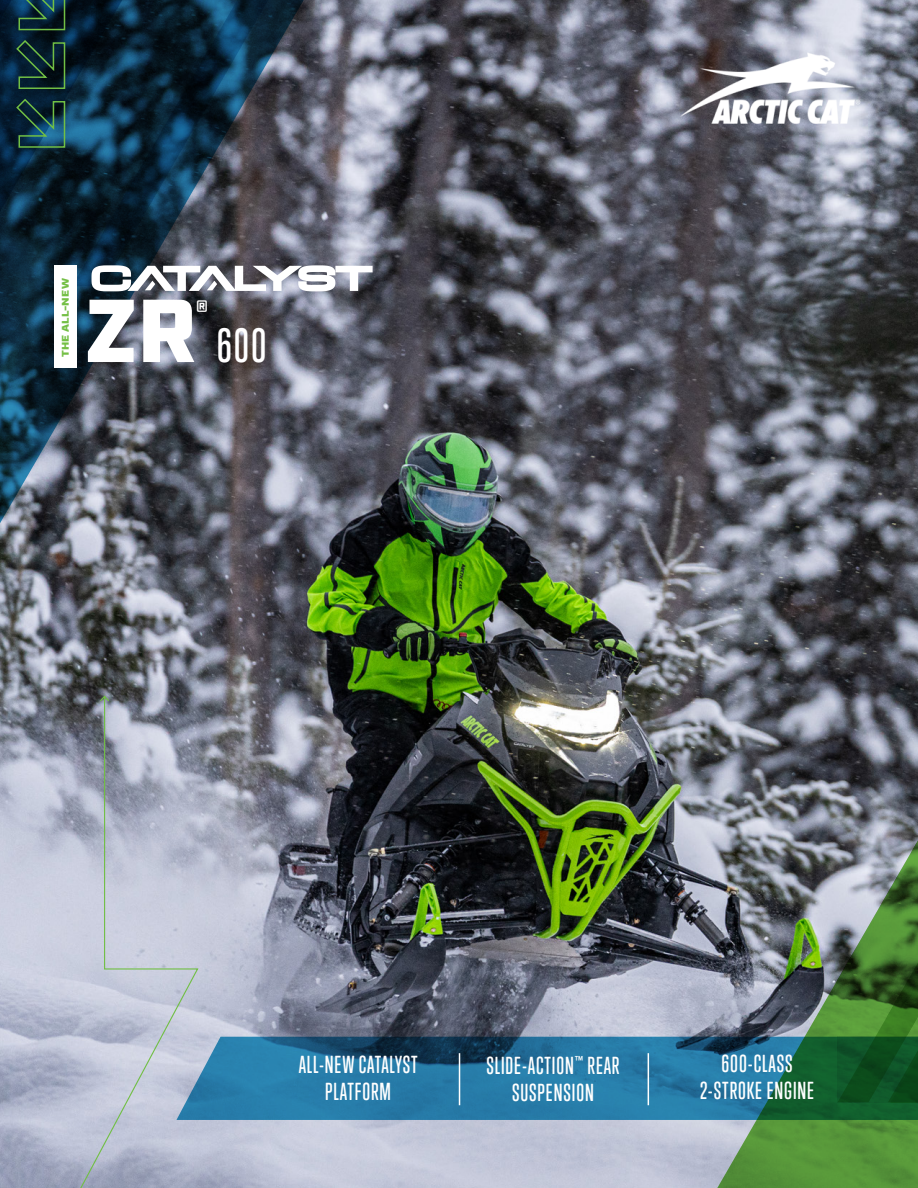
<style>
.page{position:relative;width:918px;height:1188px;background:#fff}
.page>*{position:absolute;margin:0;border:0;box-sizing:border-box;transform-origin:0 0}
.t1{font:900 89.1px "Industry";color:#fff}
.t2{font:500 43.8px "Trump Soft Pro";color:#fff}
.t3{font:900 30.9px "Industry";color:#fff}
.t4{font:500 22.5px/27px "Trump Soft Pro";letter-spacing:.04em;color:#fff;text-align:center}
.t5{font:900 9.75px "Industry";color:#74bf45;scale:1.22 1}
</style>
<div class="page">
<img style="left:0;top:0;width:918px;height:1188px">
<svg style="left:714px;top:765px;width:204px;height:423px"></svg>
<svg style="left:838px;top:765px;width:80px;height:272px"></svg>
<img style="left:677px;top:51px;width:186px;height:73px">
<svg style="left:199px;top:1037px;width:719px;height:83px;fill:#267aa7"></svg>
<hr style="left:648px;top:1053px;width:1px;height:52px;background:#fff">
<hr style="left:459px;top:1053px;width:1px;height:52px;background:#fff">
<img style="left:0;top:0;width:450px;height:746px">
<svg style="left:291px;top:0;width:13px;height:265px"></svg>
<svg style="left:0;top:0;width:291px;height:355px"></svg>
<svg style="left:92px;top:265px;width:281px;height:26px"></svg>
<div style="left:54px;top:265px;width:22px;height:103px;background:#fff"></div>
<svg style="left:15px;top:0;width:51px;height:31px"></svg>
<svg style="left:15px;top:39px;width:51px;height:51px"></svg>
<svg style="left:15px;top:98px;width:51px;height:50px"></svg>
<svg style="left:47px;top:695px;width:152px;height:493px"></svg>
<svg style="left:100px;top:696px;width:9px;height:5px"></svg>
<p class="t5" style="left:60px;top:357px;width:66px;rotate:-90deg">THE ALL-NEW</p>
<p class="t1" style="left:84px;top:277px;width:113px">ZR</p>
<p class="t3" style="left:196px;top:293px;width:14px">®</p>
<p class="t2" style="left:217px;top:320px;width:51px">600</p>
<p class="t4" style="left:299px;top:1051px;width:120px">ALL-NEW CATALYST<br>PLATFORM</p>
<p class="t4" style="left:486px;top:1052px;width:135px">SLIDE-ACTION<sup>™</sup> REAR<br>SUSPENSION</p>
<p class="t4" style="left:722px;top:1050px;width:73px">600-CLASS</p>
<p class="t4" style="left:700px;top:1077px;width:116px">2-STROKE ENGINE</p>
</div>
